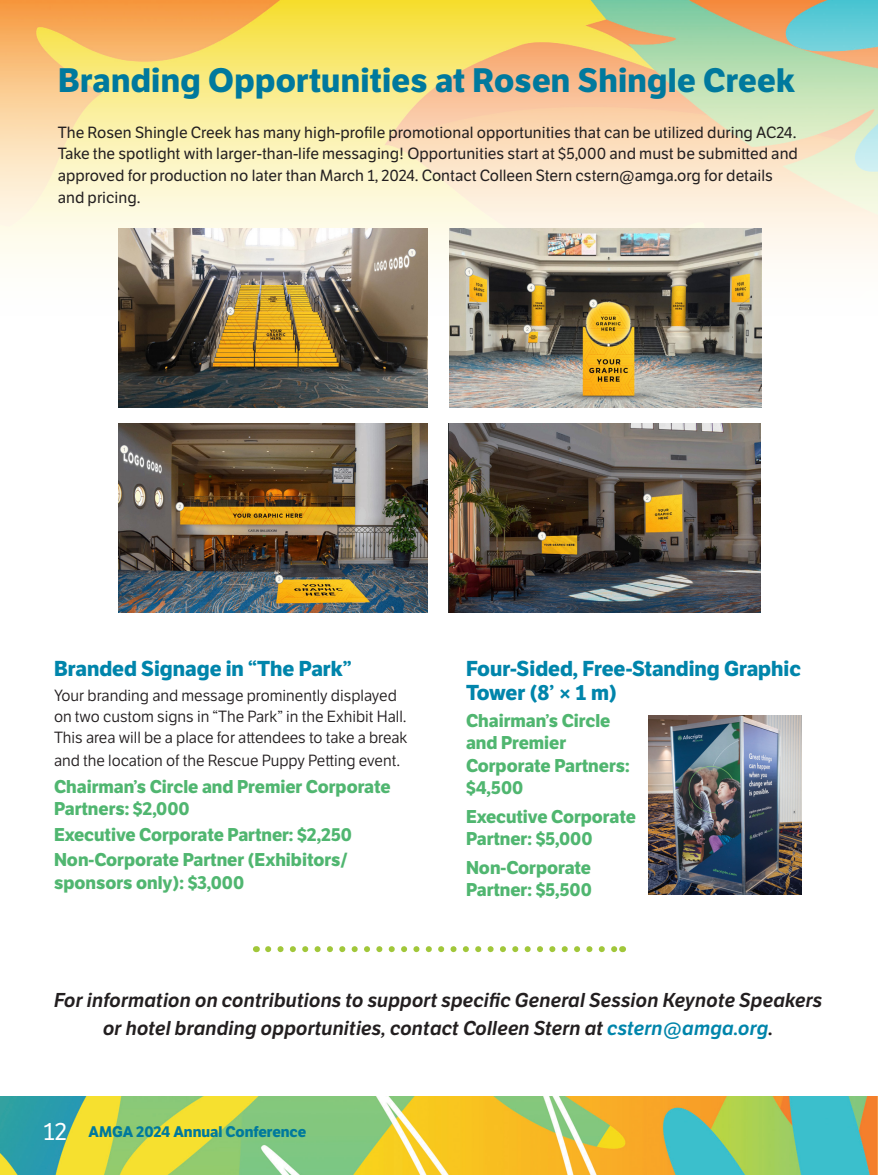
<style>
.page{position:relative;width:878px;height:1175px;background:#fff}
.page>*{position:absolute;margin:0;border:0;box-sizing:border-box;transform-origin:0 0}
.t1{font:700 33px "LFT Etica";letter-spacing:.01em;color:#00799d}
.t2{font:700 21px/24px "LFT Etica";color:#0085ab}
.t3{font:italic 19.5px/28.5px "LFT Etica SB";color:#231f20;text-align:center}
.t4{font:700 18px/22.5px "LFT Etica";color:#50b670}
.t5{font:15.75px/21.8px "LFT Etica";color:#231f20}
.t6{font:15.75px/21px "LFT Etica";color:#231f20}
.t7{font:700 15px "LFT Etica";color:#00799d}
.s1{color:#0085ab}
.s2{font-weight:400;font-size:24px;color:#fff}
</style>
<div class="page">
<img style="left:0;top:1096px;width:878px;height:78px">
<img style="left:0;top:0;width:878px;height:326px">
<img style="left:648px;top:715px;width:153px;height:179px">
<img style="left:118px;top:229px;width:309px;height:178px">
<img style="left:449px;top:229px;width:312px;height:178px">
<img style="left:118px;top:423px;width:309px;height:189px">
<img style="left:448px;top:423px;width:312px;height:189px">
<svg style="left:268px;top:946px;width:348px;height:6px"></svg>
<p class="t1" style="left:58px;top:60px;width:738px">Branding Opportunities at Rosen Shingle Creek</p>
<p class="t5" style="left:58px;top:121px;width:741px">The Rosen Shingle Creek has many high-profile promotional opportunities that can be utilized during AC24.<br>Take the spotlight with larger-than-life messaging! Opportunities start at $5,000 and must be submitted and approved for production no later than March 1, 2024. Contact Colleen Stern cstern@amga.org for details and pricing.</p>
<p class="t2" style="left:54px;top:656px;width:299px">Branded Signage in “The Park”</p>
<p class="t6" style="left:54px;top:685px;width:355px">Your branding and message prominently displayed on two custom signs in “The Park” in the Exhibit Hall.<br>This area will be a place for attendees to take a break</p>
<p class="t6" style="left:54px;top:750px;width:347px">and the location of the Rescue Puppy Petting event.</p>
<p class="t4" style="left:54px;top:775px;width:338px">Chairman’s Circle and Premier Corporate<br>Partners: $2,000</p>
<p class="t4" style="left:54px;top:823px;width:299px">Executive Corporate Partner: $2,250</p>
<p class="t4" style="left:54px;top:848px;width:295px">Non-Corporate Partner (Exhibitors/ sponsors only): $3,000</p>
<p class="t2" style="left:466px;top:656px;width:336px">Four-Sided, Free-Standing Graphic<br>Tower (8’ × 1 m)</p>
<p class="t4" style="left:466px;top:709px;width:165px">Chairman’s Circle and Premier<br>Corporate Partners: $4,500</p>
<p class="t4" style="left:466px;top:805px;width:171px">Executive Corporate<br>Partner: $5,000</p>
<p class="t4" style="left:466px;top:856px;width:127px">Non-Corporate<br>Partner: $5,500</p>
<p class="t3" style="left:54px;top:986px;width:769px">For information on contributions to support specific General Session Keynote Speakers or hotel branding opportunities, contact Colleen Stern at <span class="s1">cstern@amga.org</span>.</p>
<p class="t7" style="left:44px;top:1122px;width:264px"><span class="s2">12</span> AMGA 2024 Annual Conference</p>
</div>
